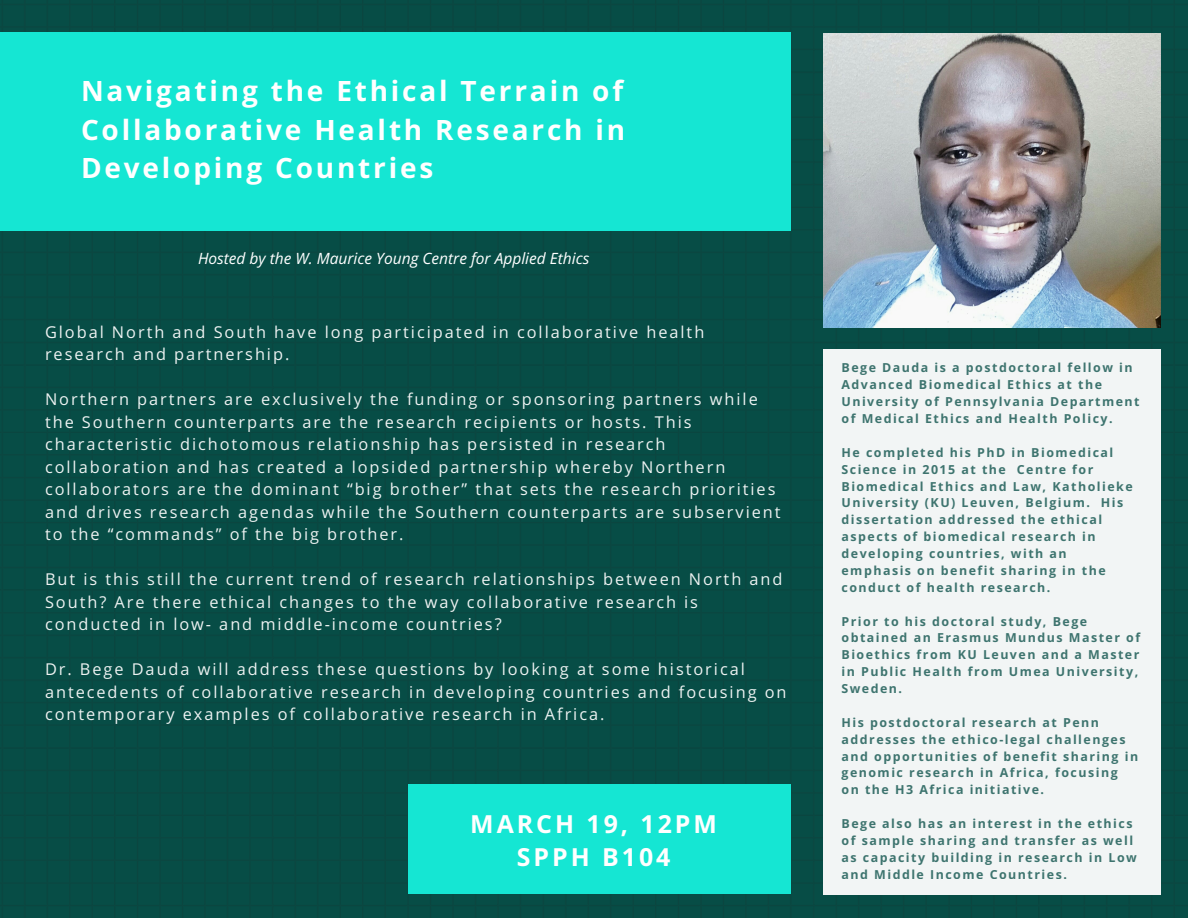
<style>
.page{position:relative;width:1188px;height:918px;background:#074d46}
.page>*{position:absolute;margin:0;border:0;box-sizing:border-box;transform-origin:0 0}
.t1{font:700 28.05px/38.2px "Open Sans";letter-spacing:.1em;color:#fff;text-align:justify}
.t2{font:700 24.9px/33.8px "Open Sans";letter-spacing:.12em;color:#fff;text-align:center}
.t3{font:16.35px/22.5px "Open Sans";letter-spacing:.12em;color:#fff}
.t4{font:italic 15.6px "Open Sans";color:#fff}
.t5{font:700 12.45px/16.8px "Open Sans";letter-spacing:.12em;color:#074d46}
</style>
<div class="page">
<img style="left:824px;top:34px;width:337px;height:293px">
<div style="left:824px;top:349px;width:337px;height:545px;background:#f2f5f5"></div>
<div style="left:408px;top:784px;width:383px;height:109px;background:#15e6d3"></div>
<div style="left:0;top:33px;width:791px;height:198px;background:#15e6d3"></div>
<h1 class="t1" style="left:81px;top:71px;width:546px">Navigating the Ethical Terrain of Collaborative Health Research in Developing Countries</h1>
<p class="t4" style="left:198px;top:248px;width:393px">Hosted by the W. Maurice Young Centre for Applied Ethics</p>
<p class="t3" style="left:45px;top:320px;width:661px">Global North and South have long participated in collaborative health research and partnership.</p>
<p class="t3" style="left:45px;top:387px;width:737px">Northern partners are exclusively the funding or sponsoring partners while the Southern counterparts are the research recipients or hosts. This characteristic dichotomous relationship has persisted in research collaboration and has created a lopsided partnership whereby Northern collaborators are the dominant “big brother” that sets the research priorities and drives research agendas while the Southern counterparts are subservient to the “commands” of the big brother.</p>
<p class="t3" style="left:45px;top:567px;width:739px">But is this still the current trend of research relationships between North and<br>South? Are there ethical changes to the way collaborative research is conducted in low- and middle-income countries?</p>
<p class="t3" style="left:45px;top:657px;width:743px">Dr. Bege Dauda will address these questions by looking at some historical antecedents of collaborative research in developing countries and focusing on contemporary examples of collaborative research in Africa.</p>
<h2 class="t2" style="left:470px;top:806px;width:248px">MARCH 19, 12PM<br>SPPH B104</h2>
<p class="t5" style="left:842px;top:359px;width:300px">Bege Dauda is a postdoctoral fellow in Advanced Biomedical Ethics at the University of Pennsylvania Department of Medical Ethics and Health Policy.</p>
<p class="t5" style="left:842px;top:444px;width:293px">He completed his PhD in Biomedical Science in 2015 at the Centre for Biomedical Ethics and Law, Katholieke University (KU) Leuven, Belgium. His dissertation addressed the ethical aspects of biomedical research in developing countries, with an emphasis on benefit sharing in the conduct of health research.</p>
<p class="t5" style="left:842px;top:612px;width:300px">Prior to his doctoral study, Bege obtained an Erasmus Mundus Master of<br>Bioethics from KU Leuven and a Master in Public Health from Umea University,<br>Sweden.</p>
<p class="t5" style="left:842px;top:714px;width:298px">His postdoctoral research at Penn addresses the ethico-legal challenges and opportunities of benefit sharing in genomic research in Africa, focusing<br>on the H3 Africa initiative.</p>
<p class="t5" style="left:842px;top:815px;width:297px">Bege also has an interest in the ethics of sample sharing and transfer as well as capacity building in research in Low and Middle Income Countries.</p>
</div>
